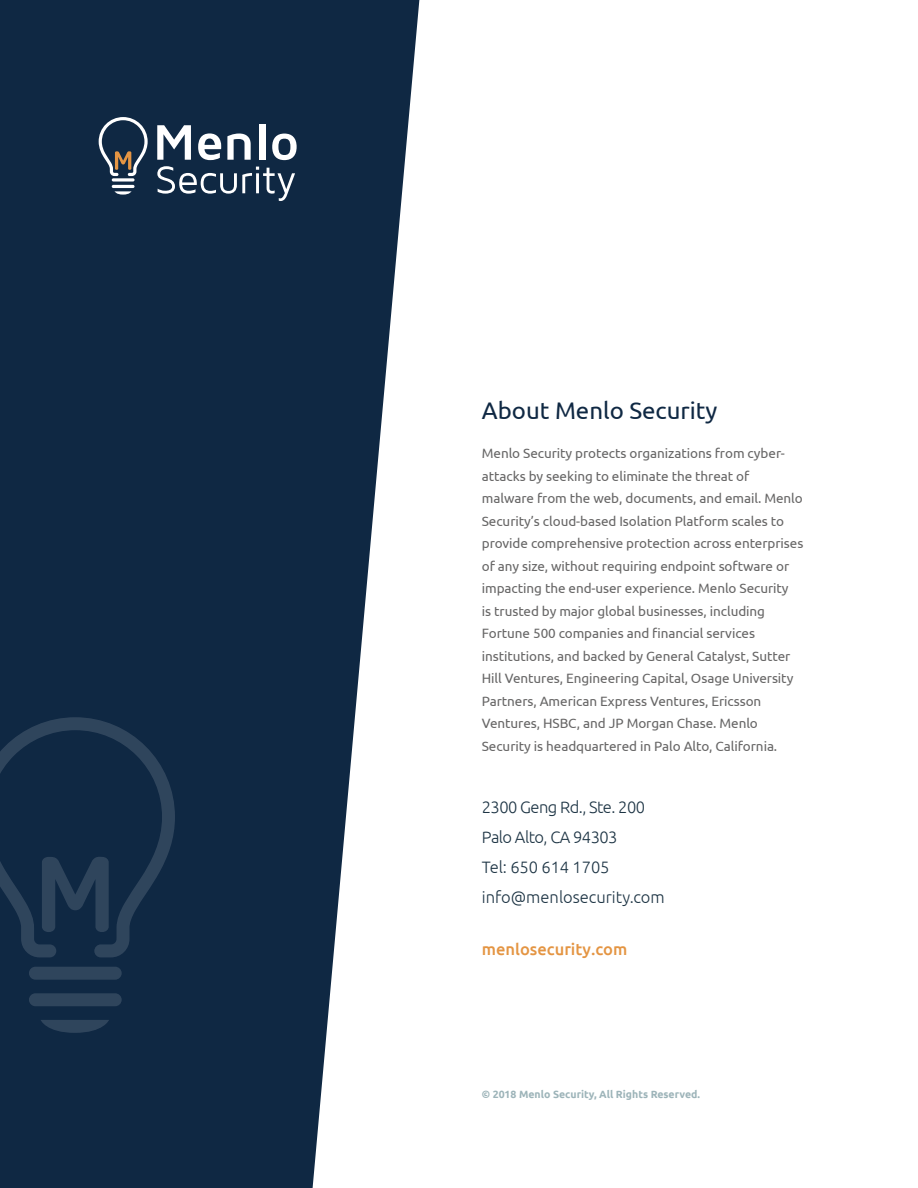
<style>
.page{position:relative;width:918px;height:1188px;background:#fff}
.page>*{position:absolute;margin:0;border:0;box-sizing:border-box;transform-origin:0 0}
.t1{font:24px "Ubuntu";color:#0f2843}
.t2{font:300 16.5px/30px "Ubuntu";letter-spacing:-.02em;color:#1d3444}
.t3{font:500 16.5px "Ubuntu";color:#e49543}
.t4{font:13.5px/22.5px "Ubuntu";letter-spacing:-.005em;color:#676666}
.t5{font:700 10.5px "Ubuntu";color:#9db4b9}
</style>
<div class="page">
<svg style="left:0;top:0;width:419px;height:1188px;background:#31465e"></svg>
<div style="left:29px;top:967px;width:93px;height:13px;background:#2f455c;border-radius:6px"></div>
<div style="left:29px;top:993px;width:93px;height:13px;background:#2f455c;border-radius:6px"></div>
<svg style="left:41px;top:1020px;width:68px;height:13px"></svg>
<svg style="left:0;top:717px;width:175px;height:240px;background:#162e48"></svg>
<svg style="left:112px;top:178px;width:23px;height:4px"></svg>
<hr style="left:112px;top:185px;width:23px;height:3px;background:#fff;border-radius:2px">
<svg style="left:115px;top:191px;width:16px;height:4px"></svg>
<svg style="left:99px;top:117px;width:49px;height:59px;background:#445262"></svg>
<svg style="left:157px;top:125px;width:34px;height:35px"></svg>
<svg style="left:198px;top:133px;width:23px;height:27px"></svg>
<svg style="left:227px;top:134px;width:24px;height:26px"></svg>
<div style="left:259px;top:124px;width:6px;height:36px;background:#fff"></div>
<svg style="left:272px;top:134px;width:25px;height:26px"></svg>
<svg style="left:157px;top:166px;width:138px;height:35px;background:#3f5368"></svg>
<h1 class="t1" style="left:482px;top:396px;width:237px">About Menlo Security</h1>
<p class="t4" style="left:482px;top:442px;width:323px">Menlo Security protects organizations from cyber&shy;attacks by seeking to eliminate the threat of malware from the web, documents, and email. Menlo Security’s cloud-based Isolation Platform scales to provide comprehensive protection across enterprises of any size, without requiring endpoint software or impacting the end-user experience. Menlo Security<br>is trusted by major global businesses, including Fortune 500 companies and financial services institutions, and backed by General Catalyst, Sutter Hill Ventures, Engineering Capital, Osage University Partners, American Express Ventures, Ericsson Ventures, HSBC, and JP Morgan Chase. Menlo Security is headquartered in Palo Alto, California.</p>
<p class="t2" style="left:482px;top:792px;width:184px">2300 Geng Rd., Ste. 200<br>Palo Alto, CA 94303<br>Tel: 650 614 1705 info@menlosecurity.com</p>
<p class="t3" style="left:482px;top:939px;width:147px">menlosecurity.com</p>
<p class="t5" style="left:482px;top:1088px;width:220px">© 2018 Menlo Security, All Rights Reserved.</p>
</div>
